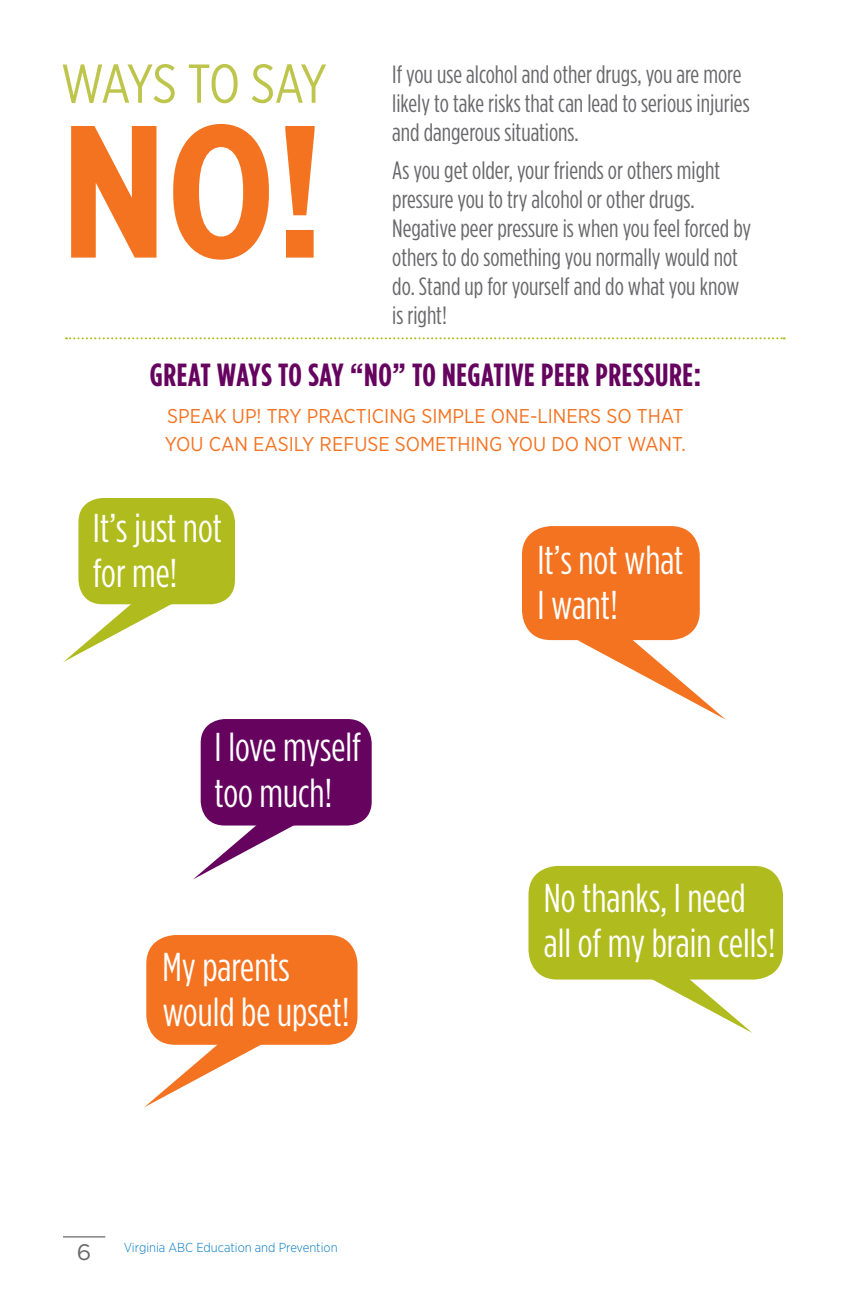
<style>
.page{position:relative;width:864px;height:1296px;background:#fff}
.page>*{position:absolute;margin:0;border:0;box-sizing:border-box;transform-origin:0 0}
.Blue_headline{font:700 188px "Gotham X Narrow";color:#f47321}
.Blue_headline-2{font:54.8px "Gotham X Narrow";letter-spacing:-.04em;color:#bec54c}
.Body_text{font:40.2px/45.6px "Gotham Condensed";color:#fff}
.Body_text-2{font:700 32px "Gotham Condensed";letter-spacing:.02em;color:#65035f}
.Body_text-3{font:25px/29px "Gotham Condensed";color:#69696c}
.bullet{font:22.4px "Gotham";color:#69696c}
.Body_text-4{font:20px/28px "Gotham Narrow";color:#f47321}
.t1{font:300 13px "Gotham Narrow";color:#0079c2}
</style>
<div class="page">
<hr style="left:63px;top:1236px;width:42px;height:2px;background:#69696c">
<svg style="left:66px;top:337px;width:719px;height:2px"></svg>
<div style="left:78px;top:498px;width:157px;height:106px;background:#b0bb1d;border-radius:24px"></div>
<svg style="left:63px;top:595px;width:124px;height:67px"></svg>
<div style="left:146px;top:935px;width:212px;height:110px;background:#f47321;border-radius:29px"></div>
<svg style="left:144px;top:1026px;width:148px;height:81px"></svg>
<div style="left:522px;top:526px;width:178px;height:114px;background:#f47321;border-radius:29px"></div>
<svg style="left:578px;top:639px;width:148px;height:81px"></svg>
<div style="left:201px;top:719px;width:171px;height:107px;background:#65035f;border-radius:24px"></div>
<svg style="left:193px;top:812px;width:124px;height:67px"></svg>
<div style="left:528px;top:866px;width:255px;height:114px;background:#b0bb1d;border-radius:29px"></div>
<svg style="left:642px;top:979px;width:110px;height:54px"></svg>
<p class="Blue_headline-2" style="left:61px;top:51px;width:267px">WAYS TO SAY</p>
<p class="Blue_headline" style="left:61px;top:76px;width:265px">NO!</p>
<p class="Body_text-3" style="left:392px;top:60px;width:359px">If you use alcohol and other drugs, you are more likely to take risks that can lead to serious injuries and dangerous situations.</p>
<p class="Body_text-3" style="left:392px;top:155px;width:360px">As you get older, your friends or others might pressure you to try alcohol or other drugs.<br>Negative peer pressure is when you feel forced by others to do something you normally would not do. Stand up for yourself and do what you know is right!</p>
<p class="Body_text-2" style="left:150px;top:356px;width:553px">GREAT WAYS TO SAY “NO” TO NEGATIVE PEER PRESSURE:</p>
<p class="Body_text-4" style="left:165px;top:402px;width:522px">SPEAK UP! TRY PRACTICING SIMPLE ONE-LINERS SO THAT<br>YOU CAN EASILY REFUSE SOMETHING YOU DO NOT WANT.</p>
<p class="Body_text" style="left:93px;top:505px;width:131px">It’s just not for me!</p>
<p class="Body_text" style="left:215px;top:724px;width:148px">I love myself too much!</p>
<p class="Body_text" style="left:162px;top:944px;width:189px">My parents would be upset!</p>
<p class="bullet" style="left:77px;top:1240px;width:16px">6</p>
<p class="t1" style="left:124px;top:1240px;width:215px">Virginia ABC Education and Prevention</p>
<p class="Body_text" style="left:537px;top:536px;width:148px">It’s not what<br>I want!</p>
<p class="Body_text" style="left:544px;top:874px;width:233px">No thanks, I need all of my brain cells!</p>
</div>
